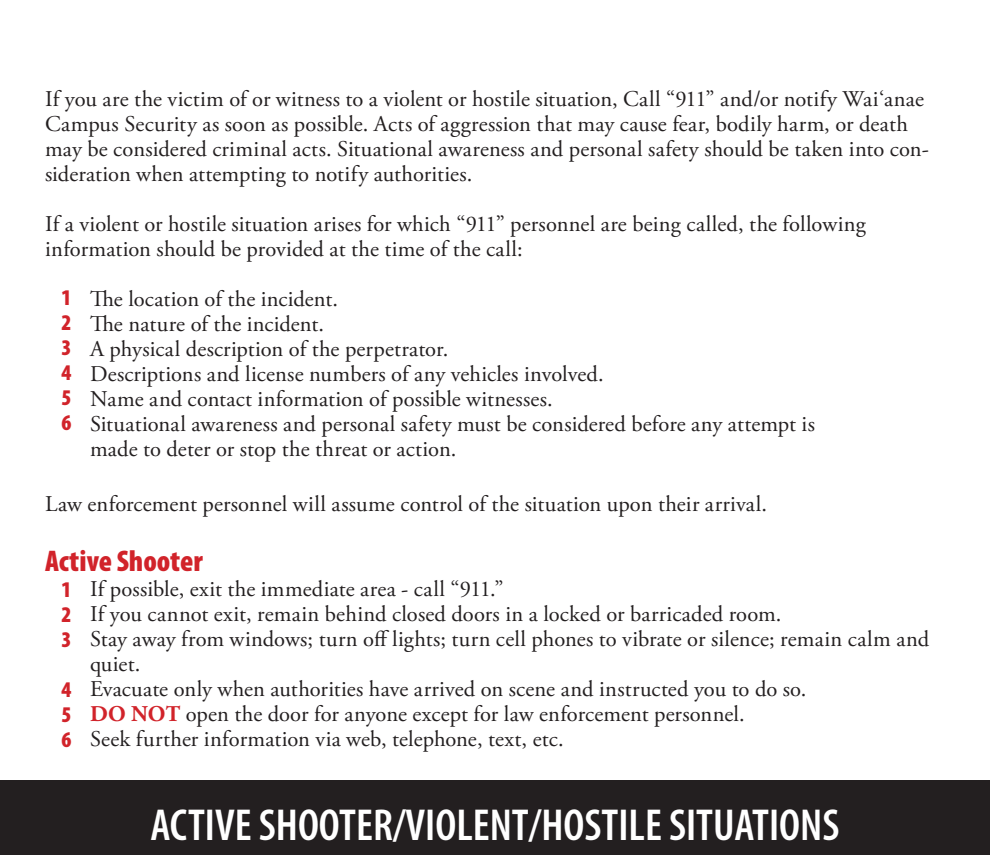
<style>
.page{position:relative;width:990px;height:855px;background:#fff}
.page>*{position:absolute;margin:0;border:0;box-sizing:border-box;transform-origin:0 0}
.t1{font:600 condensed 45px "Myriad Pro";color:#fff}
.t2{font:900 condensed 30px "Myriad Pro";color:#d1232a}
.t3{font:22.5px/25px "Adobe Garamond Pro";letter-spacing:.005em;color:#231f20}
.t4{font:900 condensed 22.5px "Myriad Pro";color:#d1232a}
.s1{font-weight:700;color:#d1232a}
</style>
<div class="page">
<div style="left:0;top:780px;width:990px;height:75px;background:#231f20"></div>
<p class="t3" style="left:45px;top:87px;width:885px">If you are the victim of or witness to a violent or hostile situation, Call “911” and/or notify Wai‘anae Campus Security as soon as possible. Acts of aggression that may cause fear, bodily harm, or death may be considered criminal acts. Situational awareness and personal safety should be taken into con&shy;sideration when attempting to notify authorities.</p>
<p class="t3" style="left:45px;top:212px;width:822px">If a violent or hostile situation arises for which “911” personnel are being called, the following</p>
<p class="t3" style="left:45px;top:237px;width:479px">information should be provided at the time of the call:</p>
<p class="t3" style="left:90px;top:287px;width:250px">The location of the incident.</p>
<p class="t3" style="left:90px;top:312px;width:236px">The nature of the incident.</p>
<p class="t3" style="left:90px;top:337px;width:360px">A physical description of the perpetrator.</p>
<p class="t3" style="left:90px;top:362px;width:515px">Descriptions and license numbers of any vehicles involved.</p>
<p class="t3" style="left:90px;top:387px;width:464px">Name and contact information of possible witnesses.</p>
<p class="t3" style="left:90px;top:412px;width:726px">Situational awareness and personal safety must be considered before any attempt is</p>
<p class="t3" style="left:90px;top:437px;width:368px">made to deter or stop the threat or action.</p>
<p class="t3" style="left:45px;top:492px;width:724px">Law enforcement personnel will assume control of the situation upon their arrival.</p>
<p class="t2" style="left:45px;top:545px;width:159px">Active Shooter</p>
<p class="t3" style="left:90px;top:577px;width:415px">If possible, exit the immediate area - call “911.”</p>
<p class="t3" style="left:90px;top:602px;width:693px">If you cannot exit, remain behind closed doors in a locked or barricaded room.</p>
<p class="t3" style="left:90px;top:627px;width:841px">Stay away from windows; turn off lights; turn cell phones to vibrate or silence; remain calm and quiet.</p>
<p class="t3" style="left:90px;top:677px;width:718px">Evacuate only when authorities have arrived on scene and instructed you to do so.</p>
<p class="t3" style="left:90px;top:702px;width:656px"><span class="s1">DO NOT</span> open the door for anyone except for law enforcement personnel.</p>
<p class="t3" style="left:90px;top:727px;width:475px">Seek further information via web, telephone, text, etc.</p>
<p class="t4" style="left:61px;top:285px;width:11px">1</p>
<p class="t4" style="left:61px;top:310px;width:11px">2</p>
<p class="t4" style="left:61px;top:335px;width:11px">3</p>
<p class="t4" style="left:61px;top:360px;width:11px">4</p>
<p class="t4" style="left:61px;top:385px;width:11px">5</p>
<p class="t4" style="left:61px;top:410px;width:11px">6</p>
<p class="t4" style="left:61px;top:577px;width:11px">1</p>
<p class="t4" style="left:61px;top:602px;width:11px">2</p>
<p class="t4" style="left:61px;top:627px;width:11px">3</p>
<p class="t4" style="left:61px;top:677px;width:11px">4</p>
<p class="t4" style="left:61px;top:702px;width:11px">5</p>
<p class="t4" style="left:61px;top:727px;width:11px">6</p>
<p class="t1" style="left:151px;top:800px;width:690px">ACTIVE SHOOTER/VIOLENT/HOSTILE SITUATIONS</p>
</div>
